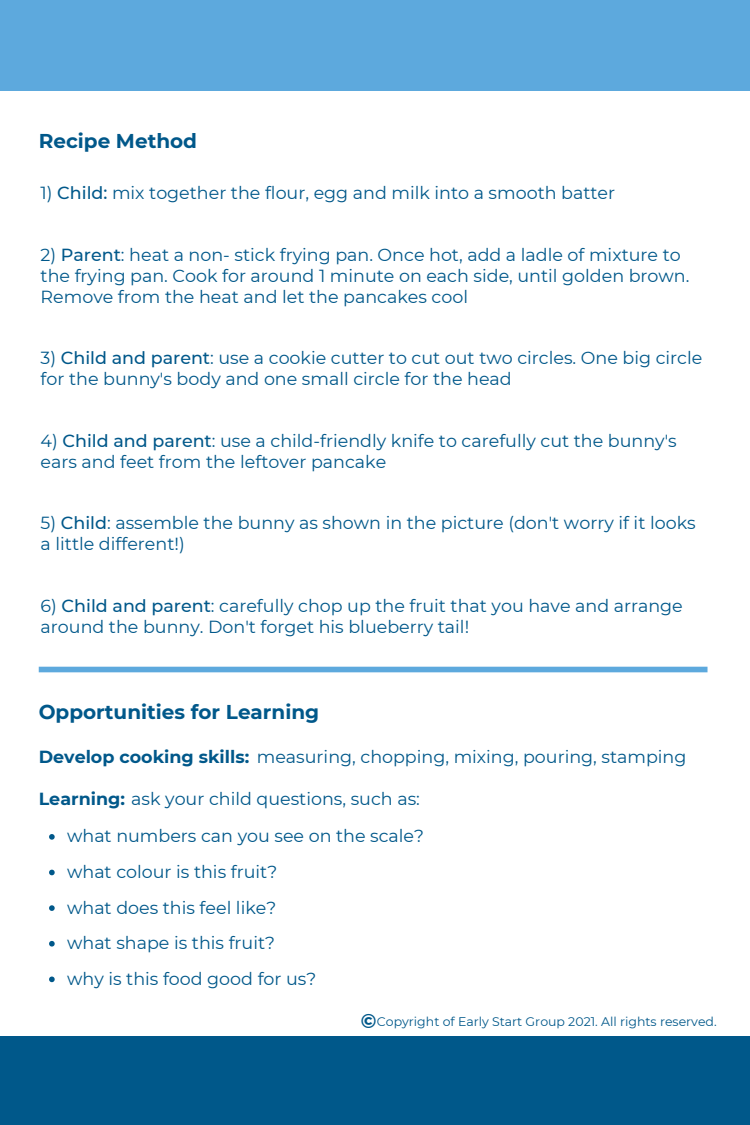
<style>
.page{position:relative;width:750px;height:1125px;background:#fff}
.page>*{position:absolute;margin:0;border:0;box-sizing:border-box;transform-origin:0 0}
.t1{font:700 20px "Montserrat";color:#00588a}
.t2{font:17.5px/20.6px "Montserrat";color:#00588a}
.t3{font:12.5px "Montserrat";color:#00588a}
.s1{font-weight:500}
.s2{font-weight:700}
</style>
<div class="page">
<div style="left:0;top:0;width:750px;height:90px;background:#5da9dd"></div>
<div style="left:0;top:1036px;width:750px;height:89px;background:#00588a"></div>
<div style="left:39px;top:667px;width:669px;height:5px;background:#5da9dd"></div>
<svg style="left:49px;top:834px;width:6px;height:6px"></svg>
<svg style="left:49px;top:870px;width:6px;height:5px"></svg>
<svg style="left:49px;top:905px;width:6px;height:6px"></svg>
<svg style="left:49px;top:941px;width:6px;height:6px"></svg>
<svg style="left:49px;top:977px;width:6px;height:5px"></svg>
<p class="t1" style="left:39px;top:129px;width:160px">Recipe Method</p>
<p class="t2" style="left:41px;top:183px;width:576px">1) <span class="s1">Child:</span> mix together the flour, egg and milk into a smooth batter</p>
<p class="t2" style="left:41px;top:245px;width:650px">2) <span class="s1">Parent</span>: heat a non- stick frying pan. Once hot, add a ladle of mixture to the frying pan. Cook for around 1 minute on each side, until golden brown.<br>Remove from the heat and let the pancakes cool</p>
<p class="t2" style="left:41px;top:348px;width:663px">3) <span class="s1">Child and parent</span>: use a cookie cutter to cut out two circles. One big circle for the bunny's body and one small circle for the head</p>
<p class="t2" style="left:41px;top:430px;width:638px">4) <span class="s1">Child and parent</span>: use a child-friendly knife to carefully cut the bunny's ears and feet from the leftover pancake</p>
<p class="t2" style="left:41px;top:513px;width:657px">5) <span class="s1">Child</span>: assemble the bunny as shown in the picture (don't worry if it looks a little different!)</p>
<p class="t2" style="left:41px;top:595px;width:644px">6) <span class="s1">Child and parent</span>: carefully chop up the fruit that you have and arrange around the bunny. Don't forget his blueberry tail!</p>
<p class="t1" style="left:39px;top:699px;width:282px">Opportunities for Learning</p>
<p class="t2" style="left:39px;top:747px;width:649px"><span class="s2">Develop cooking skills:</span> measuring, chopping, mixing, pouring, stamping</p>
<p class="t2" style="left:39px;top:788px;width:383px"><span class="s2">Learning:</span> ask your child questions, such as:</p>
<p class="t2" style="left:67px;top:826px;width:358px">what numbers can you see on the scale?</p>
<p class="t2" style="left:67px;top:862px;width:212px">what colour is this fruit?</p>
<p class="t2" style="left:67px;top:897px;width:211px">what does this feel like?</p>
<p class="t2" style="left:67px;top:933px;width:209px">what shape is this fruit?</p>
<p class="t2" style="left:67px;top:968px;width:251px">why is this food good for us?</p>
<p class="t1" style="left:361px;top:1009px;width:17px">©</p>
<p class="t3" style="left:377px;top:1014px;width:341px">Copyright of Early Start Group 2021. All rights reserved.</p>
</div>
